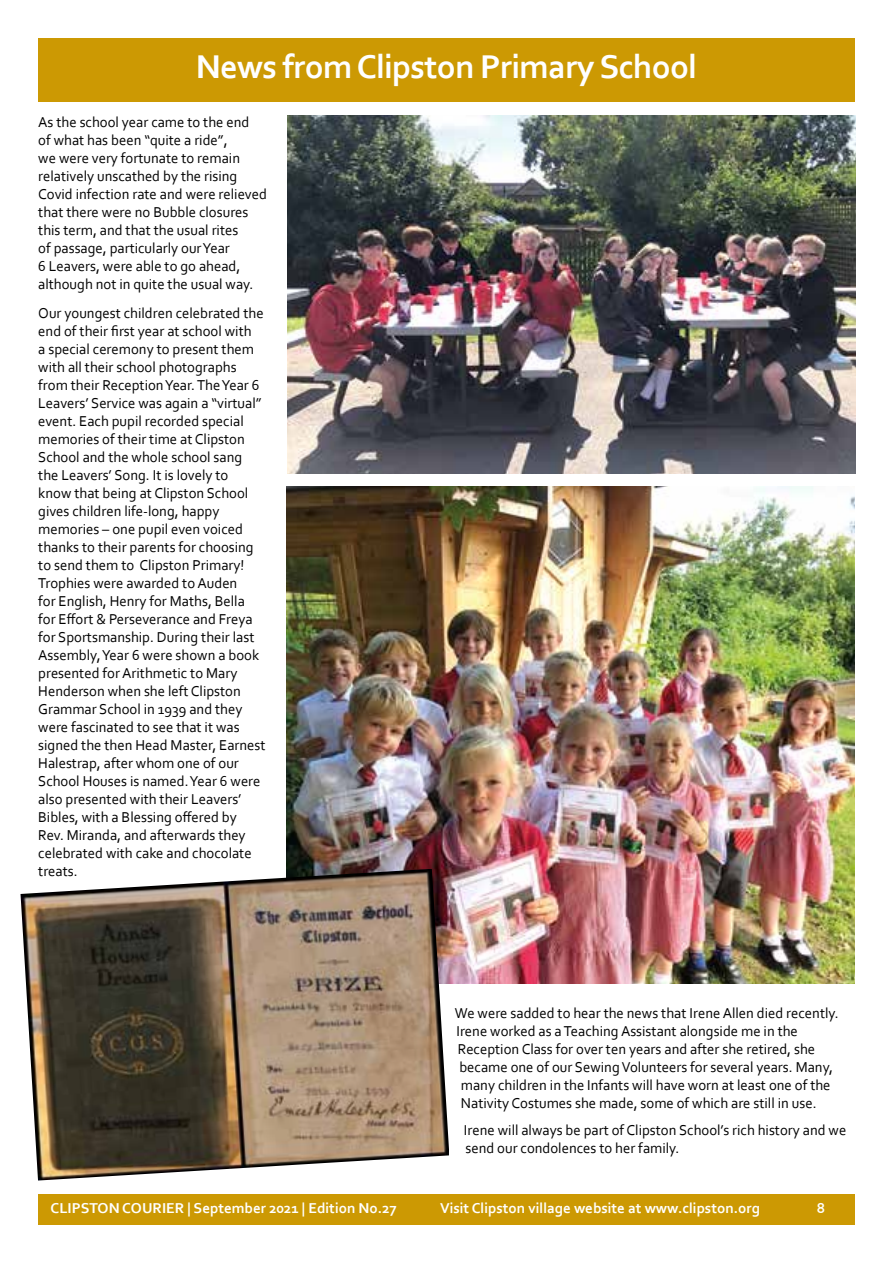
<style>
.page{position:relative;width:893px;height:1263px;background:#fff}
.page>*{position:absolute;margin:0;border:0;box-sizing:border-box;transform-origin:0 0}
.t1{font:700 34.5px "Corbel";letter-spacing:-.02em;color:#fff}
.t2{font:15px/18px "Corbel";color:#000}
.t3{font:700 15px "Corbel";color:#fff}
</style>
<div class="page">
<div style="left:38px;top:1194px;width:817px;height:31px;background:#cc9903"></div>
<div style="left:38px;top:38px;width:817px;height:64px;background:#cc9903"></div>
<img style="left:287px;top:487px;width:568px;height:497px">
<img style="left:21px;top:869px;width:428px;height:311px">
<img style="left:288px;top:116px;width:568px;height:357px">
<h1 class="t1" style="left:196px;top:46px;width:503px">News from Clipston Primary School</h1>
<p class="t2" style="left:38px;top:113px;width:230px">As the school year came to the end<br>of what has been “quite a ride”,<br>we were very fortunate to remain relatively unscathed by the rising Covid infection rate and were relieved that there were no Bubble closures this term, and that the usual rites<br>of passage, particularly our Year<br>6 Leavers, were able to go ahead, although not in quite the usual way.</p>
<p class="t2" style="left:38px;top:304px;width:229px">Our youngest children celebrated the end of their first year at school with<br>a special ceremony to present them with all their school photographs from their Reception Year. The Year 6<br>Leavers’ Service was again a “virtual” event. Each pupil recorded special memories of their time at Clipston School and the whole school sang the Leavers’ Song. It is lovely to<br>know that being at Clipston School gives children life-long, happy memories – one pupil even voiced thanks to their parents for choosing to send them to Clipston Primary!<br>Trophies were awarded to Auden<br>for English, Henry for Maths, Bella for Effort &amp; Perseverance and Freya for Sportsmanship. During their last Assembly, Year 6 were shown a book presented for Arithmetic to Mary Henderson when she left Clipston Grammar School in 1939 and they were fascinated to see that it was signed the then Head Master, Earnest Halestrap, after whom one of our School Houses is named. Year 6 were also presented with their Leavers’ Bibles, with a Blessing offered by Rev. Miranda, and afterwards they celebrated with cake and chocolate treats.</p>
<p class="t2" style="left:455px;top:1004px;width:385px">We were sadded to hear the news that Irene Allen died recently.<br>Irene worked as a Teaching Assistant alongside me in the Reception Class for over ten years and after she retired, she became one of our Sewing Volunteers for several years. Many, many children in the Infants will have worn at least one of the Nativity Costumes she made, some of which are still in use.</p>
<p class="t2" style="left:464px;top:1120px;width:384px">Irene will always be part of Clipston School’s rich history and we send our condolences to her family.</p>
<p class="t3" style="left:51px;top:1198px;width:348px">CLIPSTON COURIER | September 2021 | Edition No.27</p>
<p class="t3" style="left:440px;top:1198px;width:321px">Visit Clipston village website at www.clipston.org</p>
<p class="t3" style="left:817px;top:1198px;width:10px">8</p>
</div>
